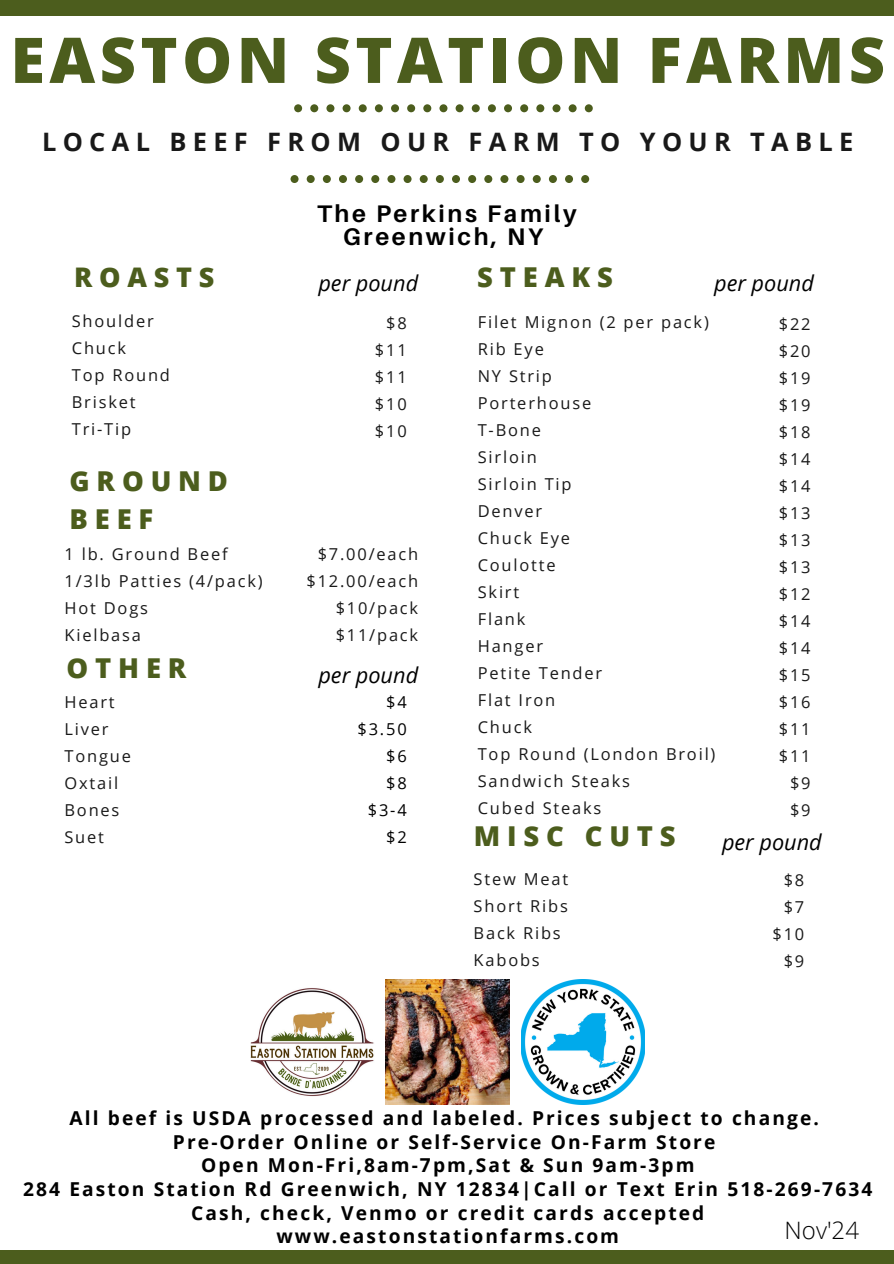
<style>
.page{position:relative;width:894px;height:1264px;background:#fff}
.page>*{position:absolute;margin:0;border:0;box-sizing:border-box;transform-origin:0 0}
.t1{font:800 63px "Open Sans";letter-spacing:.07em;color:#4c5d1d}
.t2{font:800 27.45px/38.2px "Open Sans";letter-spacing:.25em;color:#4c5d1d}
.t3{font:800 27px "Open Sans";letter-spacing:.25em;color:#4c5d1d}
.t4{font:700 25.35px "Open Sans";letter-spacing:.25em;color:#191919}
.t5{font:700 24px/23.7px "Aileron";letter-spacing:.11em;color:#000;text-align:center}
.t6{font:300 24px "Open Sans";color:#000}
.t7{font:italic 21.75px "Open Sans";color:#000}
.t8{font:700 19.2px/23.5px "Open Sans";letter-spacing:.11em;color:#000;text-align:center}
.t9{font:16.5px "Open Sans";letter-spacing:.11em;color:#191919}
.t10{font:16.5px "Open Sans";color:#000}
</style>
<div class="page">
<div style="left:0;top:0;width:893px;height:15px;background:#4c5d1d"></div>
<div style="left:375px;top:104px;width:8px;height:8px;background:#4c5d1d;border-radius:50%"></div>
<div style="left:391px;top:104px;width:8px;height:8px;background:#4c5d1d;border-radius:50%"></div>
<div style="left:358px;top:104px;width:8px;height:8px;background:#4c5d1d;border-radius:50%"></div>
<div style="left:423px;top:104px;width:8px;height:8px;background:#4c5d1d;border-radius:50%"></div>
<svg style="left:294px;top:104px;width:8px;height:8px"></svg>
<div style="left:439px;top:104px;width:8px;height:8px;background:#4c5d1d;border-radius:50%"></div>
<div style="left:310px;top:104px;width:8px;height:8px;background:#4c5d1d;border-radius:50%"></div>
<div style="left:326px;top:104px;width:8px;height:8px;background:#4c5d1d;border-radius:50%"></div>
<div style="left:342px;top:104px;width:8px;height:8px;background:#4c5d1d;border-radius:50%"></div>
<div style="left:407px;top:104px;width:8px;height:8px;background:#4c5d1d;border-radius:50%"></div>
<div style="left:536px;top:104px;width:8px;height:8px;background:#4c5d1d;border-radius:50%"></div>
<div style="left:552px;top:104px;width:8px;height:8px;background:#4c5d1d;border-radius:50%"></div>
<div style="left:568px;top:104px;width:8px;height:8px;background:#4c5d1d;border-radius:50%"></div>
<div style="left:584px;top:104px;width:8px;height:8px;background:#4c5d1d;border-radius:50%"></div>
<div style="left:520px;top:104px;width:8px;height:8px;background:#4c5d1d;border-radius:50%"></div>
<div style="left:471px;top:104px;width:8px;height:8px;background:#4c5d1d;border-radius:50%"></div>
<div style="left:488px;top:104px;width:8px;height:8px;background:#4c5d1d;border-radius:50%"></div>
<div style="left:455px;top:104px;width:8px;height:8px;background:#4c5d1d;border-radius:50%"></div>
<div style="left:504px;top:104px;width:8px;height:8px;background:#4c5d1d;border-radius:50%"></div>
<img style="left:251px;top:988px;width:123px;height:109px">
<img style="left:386px;top:979px;width:123px;height:125px">
<img style="left:521px;top:979px;width:123px;height:125px">
<div style="left:0;top:1250px;width:893px;height:13px;background:#4c5d1d"></div>
<div style="left:371px;top:175px;width:8px;height:8px;background:#4c5d1d;border-radius:50%"></div>
<div style="left:387px;top:175px;width:8px;height:8px;background:#4c5d1d;border-radius:50%"></div>
<div style="left:355px;top:175px;width:8px;height:8px;background:#4c5d1d;border-radius:50%"></div>
<div style="left:419px;top:175px;width:8px;height:8px;background:#4c5d1d;border-radius:50%"></div>
<svg style="left:290px;top:175px;width:8px;height:8px"></svg>
<div style="left:436px;top:175px;width:8px;height:8px;background:#4c5d1d;border-radius:50%"></div>
<div style="left:306px;top:175px;width:8px;height:8px;background:#4c5d1d;border-radius:50%"></div>
<div style="left:323px;top:175px;width:8px;height:8px;background:#4c5d1d;border-radius:50%"></div>
<div style="left:339px;top:175px;width:8px;height:8px;background:#4c5d1d;border-radius:50%"></div>
<div style="left:403px;top:175px;width:8px;height:8px;background:#4c5d1d;border-radius:50%"></div>
<div style="left:532px;top:175px;width:8px;height:8px;background:#4c5d1d;border-radius:50%"></div>
<div style="left:548px;top:175px;width:8px;height:8px;background:#4c5d1d;border-radius:50%"></div>
<div style="left:565px;top:175px;width:8px;height:8px;background:#4c5d1d;border-radius:50%"></div>
<div style="left:581px;top:175px;width:8px;height:8px;background:#4c5d1d;border-radius:50%"></div>
<div style="left:516px;top:175px;width:8px;height:8px;background:#4c5d1d;border-radius:50%"></div>
<div style="left:468px;top:175px;width:8px;height:8px;background:#4c5d1d;border-radius:50%"></div>
<div style="left:484px;top:175px;width:8px;height:8px;background:#4c5d1d;border-radius:50%"></div>
<div style="left:452px;top:175px;width:8px;height:8px;background:#4c5d1d;border-radius:50%"></div>
<div style="left:500px;top:175px;width:8px;height:8px;background:#4c5d1d;border-radius:50%"></div>
<p class="t1" style="left:10px;top:16px;width:875px">EASTON STATION FARMS</p>
<h1 class="t4" style="left:42px;top:124px;width:812px">LOCAL BEEF FROM OUR FARM TO YOUR TABLE</h1>
<h3 class="t3" style="left:74px;top:259px;width:142px">ROASTS</h3>
<h4 class="t9" style="left:72px;top:309px;width:83px">Shoulder</h4>
<h2 class="t9" style="left:72px;top:336px;width:56px">Chuck</h2>
<h2 class="t9" style="left:72px;top:363px;width:100px">Top Round</h2>
<p class="t9" style="left:72px;top:390px;width:65px">Brisket</p>
<p class="t9" style="left:72px;top:417px;width:61px">Tri-Tip</p>
<p class="t2" style="left:69px;top:461px;width:160px">GROUND<br>BEEF</p>
<p class="t9" style="left:64px;top:542px;width:165px">1 lb. Ground Beef</p>
<p class="t9" style="left:64px;top:569px;width:200px">1/3lb Patties (4/pack)</p>
<h2 class="t9" style="left:64px;top:596px;width:85px">Hot Dogs</h2>
<p class="t9" style="left:64px;top:623px;width:78px">Kielbasa</p>
<p class="t2" style="left:66px;top:648px;width:121px">OTHER</p>
<p class="t9" style="left:64px;top:690px;width:52px">Heart</p>
<p class="t9" style="left:64px;top:717px;width:46px">Liver</p>
<p class="t9" style="left:64px;top:744px;width:68px">Tongue</p>
<p class="t9" style="left:64px;top:771px;width:55px">Oxtail</p>
<h2 class="t9" style="left:64px;top:798px;width:56px">Bones</h2>
<p class="t9" style="left:64px;top:825px;width:41px">Suet</p>
<p class="t5" style="left:317px;top:201px;width:261px">The Perkins Family<br>Greenwich, NY</p>
<p class="t2" style="left:477px;top:258px;width:137px">STEAKS</p>
<p class="t9" style="left:477px;top:310px;width:232px">Filet Mignon (2 per pack)</p>
<p class="t9" style="left:477px;top:337px;width:68px">Rib Eye</p>
<p class="t9" style="left:477px;top:364px;width:76px">NY Strip</p>
<p class="t9" style="left:477px;top:391px;width:115px">Porterhouse</p>
<p class="t9" style="left:477px;top:418px;width:65px">T-Bone</p>
<p class="t9" style="left:477px;top:445px;width:61px">Sirloin</p>
<p class="t9" style="left:477px;top:472px;width:95px">Sirloin Tip</p>
<p class="t9" style="left:477px;top:499px;width:66px">Denver</p>
<p class="t9" style="left:477px;top:526px;width:94px">Chuck Eye</p>
<p class="t9" style="left:477px;top:553px;width:79px">Coulotte</p>
<p class="t9" style="left:477px;top:580px;width:43px">Skirt</p>
<p class="t9" style="left:477px;top:607px;width:49px">Flank</p>
<p class="t9" style="left:477px;top:634px;width:67px">Hanger</p>
<p class="t9" style="left:477px;top:661px;width:126px">Petite Tender</p>
<p class="t9" style="left:477px;top:688px;width:79px">Flat Iron</p>
<p class="t9" style="left:477px;top:715px;width:56px">Chuck</p>
<p class="t9" style="left:477px;top:742px;width:239px">Top Round (London Broil)</p>
<p class="t9" style="left:477px;top:769px;width:154px">Sandwich Steaks</p>
<p class="t9" style="left:477px;top:796px;width:125px">Cubed Steaks</p>
<p class="t7" style="left:318px;top:267px;width:101px">per pound</p>
<p class="t7" style="left:714px;top:267px;width:101px">per pound</p>
<p class="t9" style="left:386px;top:311px;width:22px">$8</p>
<p class="t9" style="left:375px;top:338px;width:33px">$11</p>
<p class="t9" style="left:375px;top:365px;width:33px">$11</p>
<p class="t9" style="left:375px;top:392px;width:33px">$10</p>
<p class="t9" style="left:375px;top:419px;width:33px">$10</p>
<p class="t9" style="left:778px;top:312px;width:33px">$22</p>
<p class="t9" style="left:778px;top:339px;width:33px">$20</p>
<p class="t9" style="left:778px;top:366px;width:33px">$19</p>
<p class="t9" style="left:778px;top:393px;width:33px">$19</p>
<p class="t9" style="left:778px;top:420px;width:33px">$18</p>
<p class="t9" style="left:778px;top:447px;width:33px">$14</p>
<p class="t9" style="left:778px;top:474px;width:33px">$14</p>
<p class="t9" style="left:778px;top:501px;width:33px">$13</p>
<p class="t9" style="left:778px;top:528px;width:33px">$13</p>
<p class="t9" style="left:778px;top:555px;width:33px">$13</p>
<p class="t9" style="left:778px;top:582px;width:33px">$12</p>
<h5 class="t9" style="left:778px;top:609px;width:33px">$14</h5>
<h5 class="t9" style="left:778px;top:636px;width:33px">$14</h5>
<p class="t9" style="left:778px;top:663px;width:33px">$15</p>
<p class="t9" style="left:778px;top:690px;width:33px">$16</p>
<p class="t9" style="left:778px;top:717px;width:33px">$11</p>
<p class="t9" style="left:778px;top:744px;width:33px">$11</p>
<p class="t9" style="left:789px;top:771px;width:22px">$9</p>
<p class="t9" style="left:789px;top:798px;width:22px">$9</p>
<p class="t9" style="left:317px;top:542px;width:102px">$7.00/each</p>
<p class="t9" style="left:306px;top:569px;width:113px">$12.00/each</p>
<p class="t9" style="left:335px;top:596px;width:84px">$10/pack</p>
<p class="t9" style="left:335px;top:623px;width:84px">$11/pack</p>
<h5 class="t7" style="left:318px;top:660px;width:101px">per pound</h5>
<p class="t10" style="left:386px;top:690px;width:22px">$4</p>
<p class="t10" style="left:357px;top:717px;width:51px">$3.50</p>
<p class="t10" style="left:386px;top:744px;width:22px">$6</p>
<p class="t10" style="left:386px;top:771px;width:22px">$8</p>
<p class="t10" style="left:368px;top:798px;width:40px">$3-4</p>
<p class="t10" style="left:386px;top:825px;width:22px">$2</p>
<p class="t2" style="left:473px;top:815px;width:203px">MISC CUTS</p>
<p class="t7" style="left:721px;top:827px;width:101px">per pound</p>
<h2 class="t9" style="left:473px;top:867px;width:96px">Stew Meat</h2>
<h5 class="t9" style="left:473px;top:894px;width:96px">Short Ribs</h5>
<p class="t9" style="left:473px;top:921px;width:89px">Back Ribs</p>
<p class="t9" style="left:473px;top:948px;width:68px">Kabobs</p>
<p class="t9" style="left:783px;top:868px;width:22px">$8</p>
<p class="t9" style="left:783px;top:895px;width:22px">$7</p>
<p class="t9" style="left:772px;top:922px;width:33px">$10</p>
<p class="t9" style="left:783px;top:949px;width:22px">$9</p>
<p class="t8" style="left:23px;top:1105px;width:850px">All beef is USDA processed and labeled. Prices subject to change.<br>Pre-Order Online or Self-Service On-Farm Store<br>Open Mon-Fri,8am-7pm,Sat &amp; Sun 9am-3pm<br>284 Easton Station Rd Greenwich, NY 12834|Call or Text Erin 518-269-7634<br>Cash, check, Venmo or credit cards accepted www.eastonstationfarms.com</p>
<h6 class="t6" style="left:784px;top:1213px;width:76px">Nov'24</h6>
</div>
